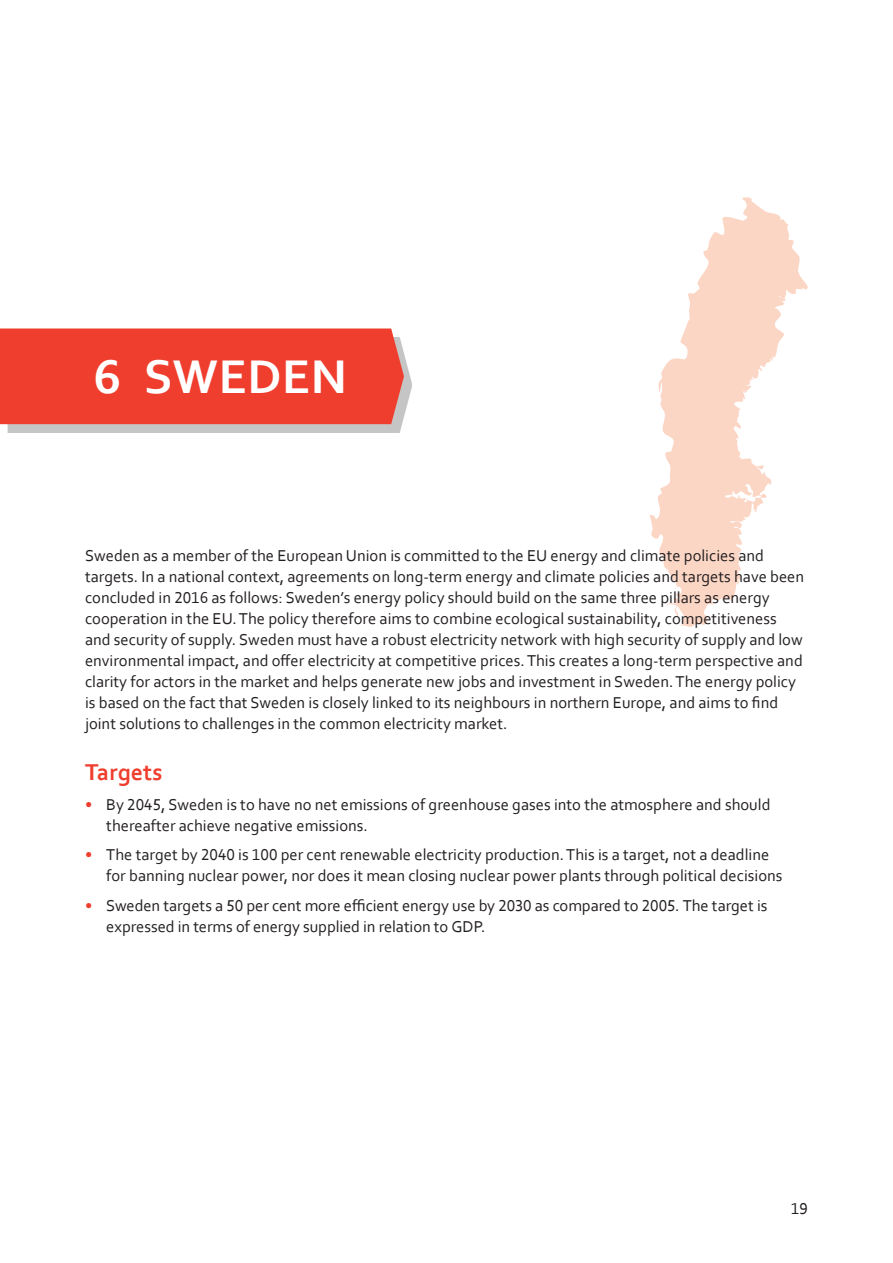
<style>
.page{position:relative;width:893px;height:1263px;background:#fff}
.page>*{position:absolute;margin:0;border:0;box-sizing:border-box;transform-origin:0 0}
.t1{font:700 49.5px "Corbel";letter-spacing:.01em;color:#fff}
.t2{font:700 24px "Corbel";color:#ef3e2e}
.t3{font:16.5px/21px "Corbel";color:#231f20}
.s1{font-weight:700;color:#ef3e2e}
</style>
<div class="page">
<svg style="left:650px;top:197px;width:158px;height:430px"></svg>
<div style="left:8px;top:337px;width:404px;height:95px;background:#231f20;opacity:.26"></div>
<div style="left:0;top:328px;width:404px;height:96px;background:#ef3e2e"></div>
<h1 class="t1" style="left:94px;top:346px;width:255px">6 SWEDEN</h1>
<p class="t3" style="left:85px;top:544px;width:721px">Sweden as a member of the European Union is committed to the EU energy and climate policies and targets. In a national context, agreements on long-term energy and climate policies and targets have been concluded in 2016 as follows: Sweden’s energy policy should build on the same three pillars as energy cooperation in the EU. The policy therefore aims to combine ecological sustainability, competitiveness and security of supply. Sweden must have a robust electricity network with high security of supply and low environmental impact, and offer electricity at competitive prices. This creates a long-term perspective and clarity for actors in the market and helps generate new jobs and investment in Sweden. The energy policy is based on the fact that Sweden is closely linked to its neighbours in northern Europe, and aims to find joint solutions to challenges in the common electricity market.</p>
<h2 class="t2" style="left:85px;top:757px;width:79px">Targets</h2>
<p class="t3" style="left:106px;top:793px;width:666px;text-indent:-21px"><span class="s1">•</span> By 2045, Sweden is to have no net emissions of greenhouse gases into the atmosphere and should thereafter achieve negative emissions.</p>
<p class="t3" style="left:106px;top:844px;width:678px;text-indent:-21px"><span class="s1">•</span> The target by 2040 is 100 per cent renewable electricity production. This is a target, not a deadline for banning nuclear power, nor does it mean closing nuclear power plants through political decisions</p>
<p class="t3" style="left:106px;top:894px;width:663px;text-indent:-21px"><span class="s1">•</span> Sweden targets a 50 per cent more efficient energy use by 2030 as compared to 2005. The target is expressed in terms of energy supplied in relation to GDP.</p>
<p class="t3" style="left:791px;top:1197px;width:18px">19</p>
</div>
